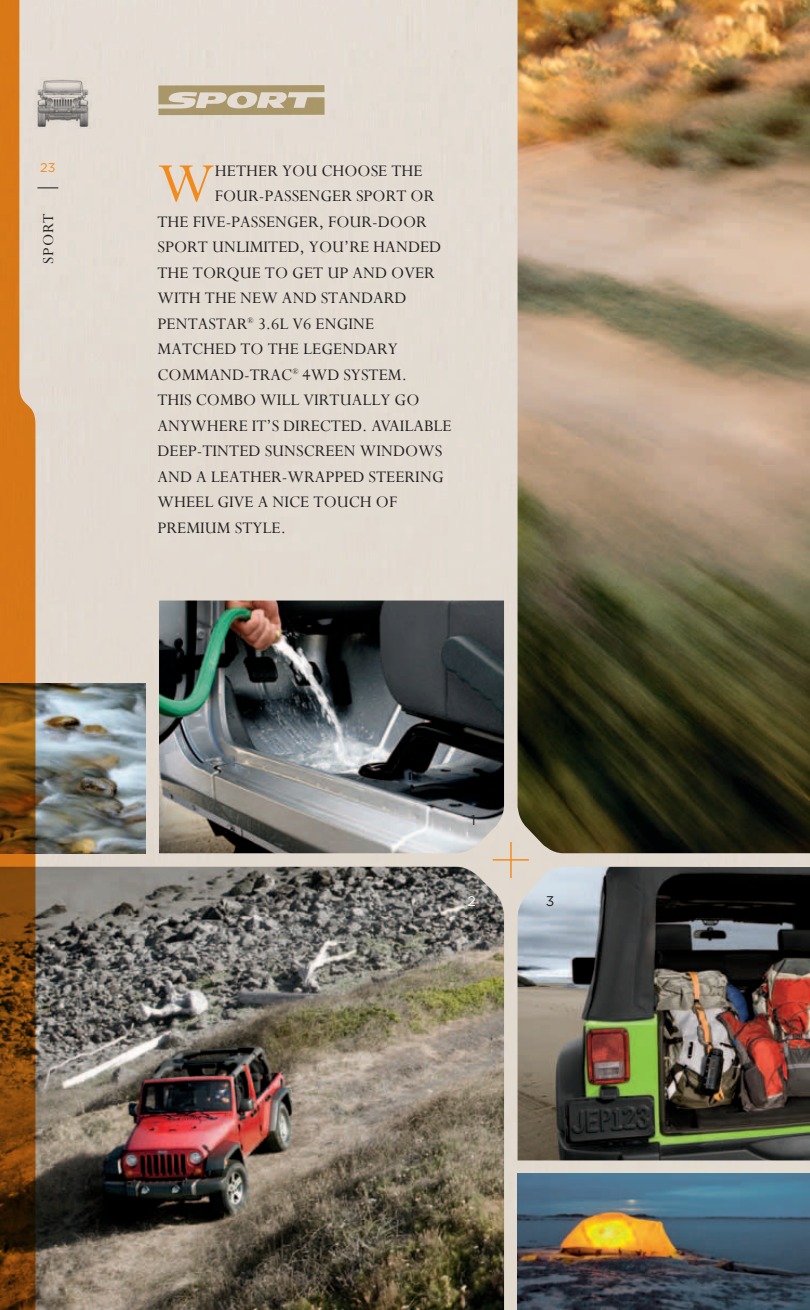
<style>
.page{position:relative;width:810px;height:1310px;background:#fff}
.page>*{position:absolute;margin:0;border:0;box-sizing:border-box;transform-origin:0 0}
.t1{font:62.55px "Perpetua";color:#f28b1d}
.t2{font:18px/25.5px "Perpetua";color:#231f20}
.t3{font:18px "Perpetua";letter-spacing:.105em;color:#231f20}
.t4{font:16.8px "Perpetua";color:#231f20}
.t5{font:14.1px "Gotham";color:#231f20}
.t6{font:14.1px "Gotham";color:#fff}
.t7{font:12.6px "Gotham";color:#f28b1d}
</style>
<div class="page">
<div style="left:35px;top:0;width:775px;height:1310px;background:#e3dbd1"></div>
<img style="left:518px;top:0;width:292px;height:853px">
<img style="left:35px;top:683px;width:111px;height:170px">
<hr style="left:510px;top:842px;width:2px;height:36px;background:#f28b1d">
<hr style="left:493px;top:859px;width:36px;height:1px;background:#f28b1d">
<svg style="left:158px;top:85px;width:167px;height:30px"></svg>
<img style="left:35px;top:866px;width:469px;height:444px">
<img style="left:518px;top:866px;width:292px;height:294px">
<img style="left:35px;top:77px;width:56px;height:51px">
<svg style="left:0;top:0;width:35px;height:1310px"></svg>
<img style="left:518px;top:1173px;width:292px;height:137px">
<img style="left:159px;top:600px;width:345px;height:253px">
<svg style="left:37px;top:187px;width:21px;height:1px"></svg>
<p class="t7" style="left:40px;top:160px;width:17px">23</p>
<p class="t4" style="left:38px;top:264px;width:51px;rotate:-90deg">SPORT</p>
<h1 class="t1" style="left:158px;top:144px;width:43px">W</h1>
<p class="t2" style="left:215px;top:157px;width:208px">HETHER YOU CHOOSE THE<br>FOUR-PASSENGER</p>
<p class="t2" style="left:356px;top:183px;width:75px">SPORT OR</p>
<p class="t2" style="left:158px;top:208px;width:120px">THE FIVE-PASSENGER</p>
<p class="t2" style="left:158px;top:208px;width:285px;text-indent:161px">, FOUR-DOOR<br>SPORT UNLIMITED, YOU’RE HANDED<br>THE TORQUE TO GET UP AND OVER<br>WITH THE NEW</p>
<p class="t2" style="left:158px;top:285px;width:250px;text-indent:124px">AND STANDARD<br>PENTASTAR<sup>®</sup> 3.6L V6 ENGINE<br>MATCHED TO THE LEGEN</p>
<p class="t2" style="left:158px;top:336px;width:264px;text-indent:197px">DARY<br>C OMMAND-TRAC <sup>®</sup> 4WD SYSTEM.<br>THIS COMBO WILL VIRTUALLY GO<br>ANYWHERE</p>
<p class="t2" style="left:158px;top:412px;width:286px;text-indent:94px">IT’S DIRECTED. AVAILABLE<br>DEEP-TINTED SUNSCREEN</p>
<p class="t3" style="left:360px;top:440px;width:84px">WINDOWS</p>
<p class="t2" style="left:158px;top:463px;width:144px">AND ALEATHER-WRA</p>
<p class="t2" style="left:325px;top:463px;width:108px">PPED STEERING</p>
<p class="t2" style="left:158px;top:489px;width:39px">WHEEL</p>
<p class="t2" style="left:158px;top:489px;width:241px;text-indent:60px">GIVE A NICE TOUCH OF<br>PREMIUM STYLE .</p>
<p class="t5" style="left:471px;top:811px;width:7px">1</p>
<p class="t6" style="left:467px;top:892px;width:10px">2</p>
<p class="t5" style="left:546px;top:892px;width:10px">3</p>
</div>
